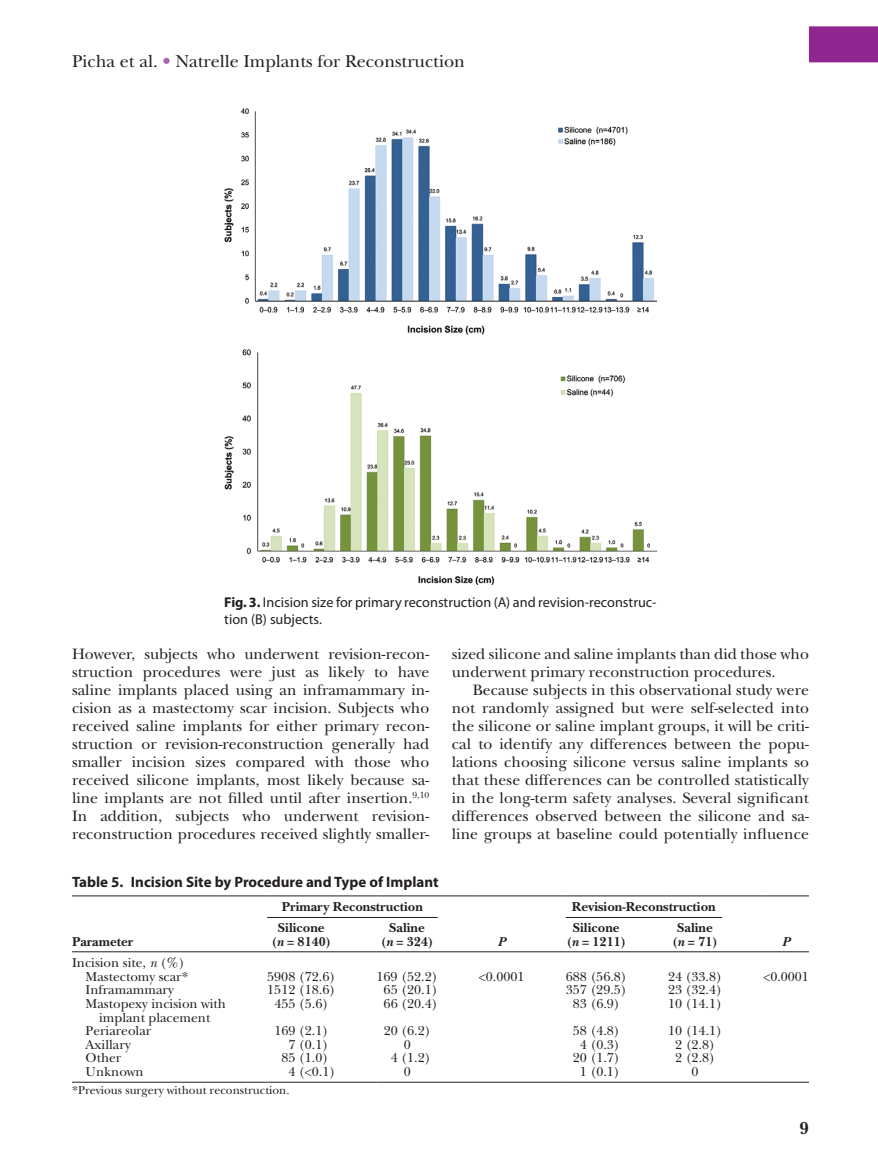
<style>
.page{position:relative;width:878px;height:1175px;background:#fff}
.page>*{position:absolute;margin:0;border:0;box-sizing:border-box;transform-origin:0 0}
.t1{font:18px "New Baskerville";color:#231f20}
.t2{font:700 18px "New Baskerville";color:#231f20}
.t3{font:15.75px/18px "New Baskerville";color:#231f20;text-align:justify}
.t4{font:700 15px "Myriad Pro";color:#231f20}
.t5{font:14.25px/16.5px "Myriad Pro";color:#231f20}
.t6{font:13.5px/13.6px "New Baskerville";color:#231f20;text-align:right}
.t7{font:700 13.5px/13.5px "New Baskerville";color:#231f20;text-align:center}
.t8{font:italic 700 13.5px "New Baskerville";color:#231f20}
.t9{font:12px "New Baskerville";color:#231f20}
.s1{color:#a966aa}
.s2{font-weight:700}
.s3{font-style:italic}
</style>
<div class="page">
<div style="left:808px;top:26px;width:70px;height:36px;background:#90268f"></div>
<hr style="left:479px;top:951px;width:86px;height:1px;background:#231f20">
<hr style="left:763px;top:951px;width:45px;height:1px;background:#231f20">
<hr style="left:72px;top:895px;width:195px;height:1px;background:#231f20">
<hr style="left:267px;top:895px;width:109px;height:1px;background:#231f20">
<hr style="left:376px;top:895px;width:103px;height:1px;background:#231f20">
<hr style="left:479px;top:895px;width:86px;height:1px;background:#231f20">
<hr style="left:565px;top:895px;width:103px;height:1px;background:#231f20">
<hr style="left:668px;top:895px;width:95px;height:1px;background:#231f20">
<hr style="left:763px;top:895px;width:45px;height:1px;background:#231f20">
<hr style="left:267px;top:951px;width:109px;height:1px;background:#231f20">
<hr style="left:376px;top:951px;width:103px;height:1px;background:#231f20">
<hr style="left:565px;top:951px;width:103px;height:1px;background:#231f20">
<hr style="left:668px;top:951px;width:95px;height:1px;background:#231f20">
<hr style="left:72px;top:951px;width:195px;height:1px;background:#231f20">
<hr style="left:72px;top:1081px;width:195px;height:1px;background:#231f20">
<hr style="left:267px;top:1081px;width:109px;height:1px;background:#231f20">
<hr style="left:376px;top:1081px;width:103px;height:1px;background:#231f20">
<hr style="left:479px;top:1081px;width:86px;height:1px;background:#231f20">
<hr style="left:565px;top:1081px;width:103px;height:1px;background:#231f20">
<hr style="left:668px;top:1081px;width:95px;height:1px;background:#231f20">
<hr style="left:763px;top:1081px;width:45px;height:1px;background:#231f20">
<hr style="left:267px;top:917px;width:170px;height:1px;background:#231f20">
<hr style="left:565px;top:917px;width:157px;height:1px;background:#231f20">
<img style="left:224px;top:108px;width:432px;height:476px">
<p class="t1" style="left:72px;top:51px;width:394px">Picha et al. <span class="s1">•</span> Natrelle Implants for Reconstruction</p>
<p class="t5" style="left:224px;top:594px;width:434px"><span class="s2">Fig. 3.</span> I ncision size for primary reconstruction (A) and revision-reconstruc&shy;tion (B) subjects.</p>
<p class="t3" style="left:72px;top:645px;width:359px">However, subjects who underwent revision-recon&shy;struction procedures were just as likely to have saline implants placed using an inframammary in&shy;cision as a mastectomy scar incision. Subjects who received saline implants for either primary recon&shy;struction or revision-reconstruction generally had smaller incision sizes compared with those who received silicone implants, most likely because sa&shy;line implants are not filled until after insertion.<sup>9,10<br></sup>In addition, subjects who underwent revision&shy;reconstruction procedures received slightly smaller-</p>
<p class="t3" style="left:451px;top:645px;width:358px">sized silicone and saline implants than did those who underwent primary reconstruction procedures.</p>
<p class="t3" style="left:451px;top:681px;width:359px;text-indent:21px">Because subjects in this observational study were not randomly assigned but were self-selected into the silicone or saline implant groups, it will be criti&shy;cal to identify any differences between the popu&shy;lations choosing silicone versus saline implants so that these differences can be controlled statistically in the long-term safety analyses. Several significant differences observed between the silicone and sa&shy;line groups at baseline could potentially influence</p>
<p class="t4" style="left:72px;top:871px;width:368px">Table 5. Incision Site by Procedure and Type of Implant</p>
<p class="t7" style="left:282px;top:900px;width:142px">Primary Reconstruction</p>
<p class="t7" style="left:572px;top:900px;width:145px">Revision-Reconstruction</p>
<p class="t7" style="left:72px;top:934px;width:63px">Parameter</p>
<p class="t7" style="left:272px;top:921px;width:61px">Silicone (<span class="s3">n</span> = 8140)</p>
<p class="t7" style="left:381px;top:921px;width:54px">Saline<br>(<span class="s3">n</span> = 324)</p>
<p class="t7" style="left:566px;top:921px;width:61px">Silicone (<span class="s3">n</span> = 1211)</p>
<p class="t7" style="left:672px;top:921px;width:47px">Saline (<span class="s3">n</span> = 71)</p>
<p class="t8" style="left:497px;top:933px;width:9px">P</p>
<p class="t8" style="left:782px;top:933px;width:9px">P</p>
<p class="t6" style="left:72px;top:956px;width:118px">Incision site, <span class="s3">n</span> (%)<br>Mastectomy scar*</p>
<p class="t6" style="left:267px;top:969px;width:70px">5908 (72.6)</p>
<p class="t6" style="left:376px;top:969px;width:63px">169 (52.2)</p>
<p class="t6" style="left:479px;top:969px;width:47px">&lt;0.0001</p>
<p class="t6" style="left:565px;top:969px;width:63px">688 (56.8)</p>
<p class="t6" style="left:668px;top:969px;width:55px">24 (33.8)</p>
<p class="t6" style="left:763px;top:969px;width:47px">&lt;0.0001</p>
<p class="t6" style="left:86px;top:983px;width:90px">Inframammary</p>
<p class="t6" style="left:267px;top:983px;width:70px">1512 (18.6)</p>
<p class="t6" style="left:383px;top:983px;width:55px">65 (20.1)</p>
<p class="t6" style="left:565px;top:983px;width:63px">357 (29.5)</p>
<p class="t6" style="left:668px;top:983px;width:55px">23 (32.4)</p>
<p class="t6" style="left:86px;top:997px;width:142px;text-align:center">Mastopexy incision with implant placement</p>
<p class="t6" style="left:274px;top:996px;width:55px">455 (5.6)</p>
<p class="t6" style="left:383px;top:996px;width:55px">66 (20.4)</p>
<p class="t6" style="left:573px;top:996px;width:48px">83 (6.9)</p>
<p class="t6" style="left:668px;top:996px;width:55px">10 (14.1)</p>
<p class="t6" style="left:86px;top:1024px;width:67px">Periareolar</p>
<p class="t6" style="left:274px;top:1024px;width:56px">169 (2.1)</p>
<p class="t6" style="left:383px;top:1024px;width:48px">20 (6.2)</p>
<p class="t6" style="left:573px;top:1024px;width:48px">58 (4.8)</p>
<p class="t6" style="left:668px;top:1024px;width:55px">10 (14.1)</p>
<p class="t6" style="left:86px;top:1037px;width:47px">Axillary</p>
<p class="t6" style="left:288px;top:1037px;width:41px">7 (0.1)</p>
<p class="t6" style="left:403px;top:1037px;width:9px">0</p>
<p class="t6" style="left:580px;top:1037px;width:41px">4 (0.3)</p>
<p class="t6" style="left:675px;top:1037px;width:41px">2 (2.8)</p>
<p class="t6" style="left:86px;top:1051px;width:37px">Other</p>
<p class="t6" style="left:281px;top:1051px;width:48px">85 (1.0)</p>
<p class="t6" style="left:391px;top:1051px;width:41px">4 (1.2)</p>
<p class="t6" style="left:573px;top:1051px;width:48px">20 (1.7)</p>
<p class="t6" style="left:675px;top:1051px;width:41px">2 (2.8)</p>
<p class="t6" style="left:86px;top:1064px;width:60px">Unknown</p>
<p class="t6" style="left:288px;top:1064px;width:48px">4 (&lt;0.1)</p>
<p class="t6" style="left:403px;top:1064px;width:9px">0</p>
<p class="t6" style="left:580px;top:1064px;width:41px">1 (0.1)</p>
<p class="t6" style="left:691px;top:1064px;width:9px">0</p>
<p class="t9" style="left:72px;top:1083px;width:219px">*Previous surgery without reconstruction.</p>
<p class="t2" style="left:799px;top:1118px;width:11px">9</p>
</div>
